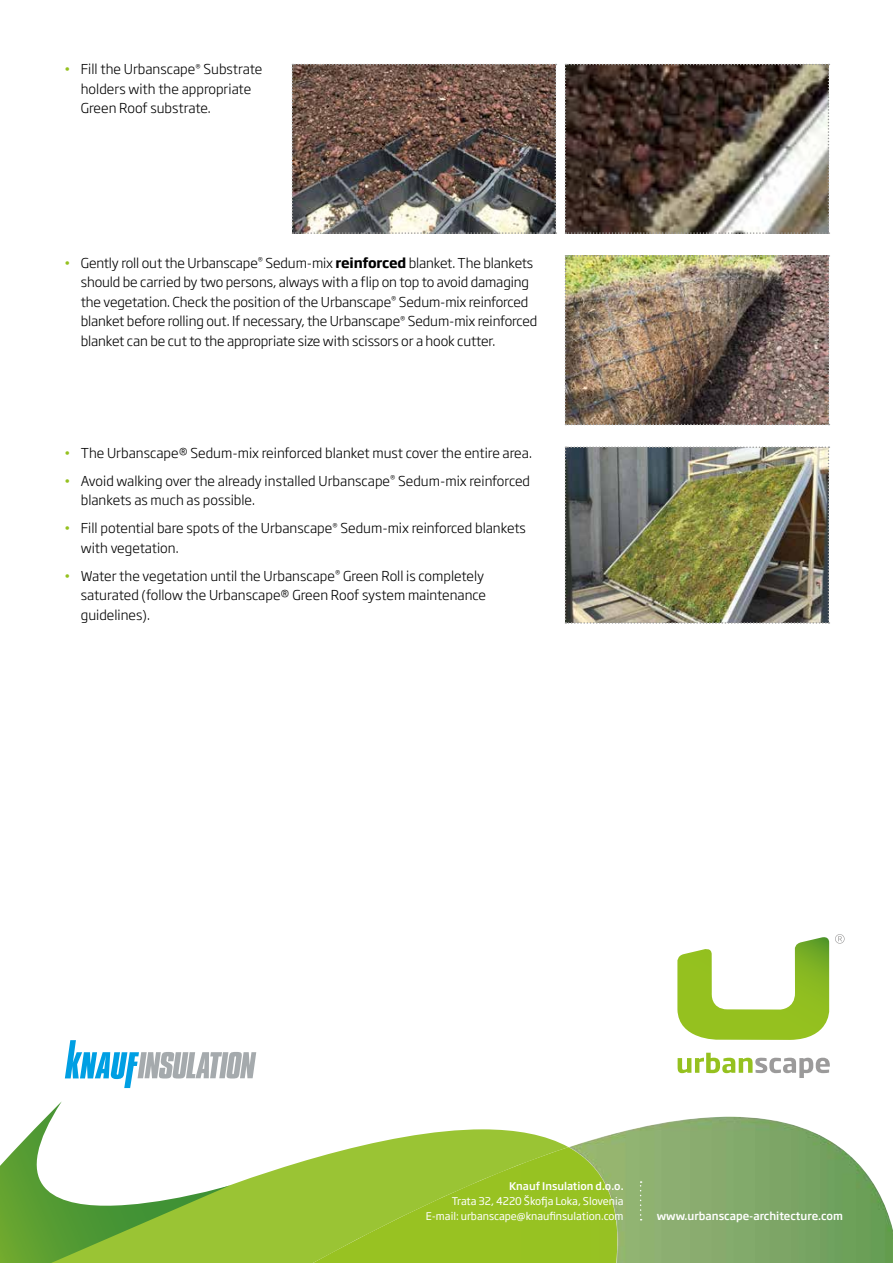
<style>
.page{position:relative;width:893px;height:1263px;background:#fff}
.page>*{position:absolute;margin:0;border:0;box-sizing:border-box;transform-origin:0 0}
.t1{font:300 13.5px/19.5px "Soho Gothic Pro";letter-spacing:-.01em;color:#000}
.t2{font:500 10.8px "Soho Gothic Pro";color:#fff}
.t3{font:10.5px/15px "Soho Gothic Pro";color:#fff;text-align:right}
.t4{font:500 10.5px "Soho Gothic Pro";color:#fff}
.s1{color:#95c11f}
.s2{font-weight:700}
</style>
<div class="page">
<img style="left:570px;top:1117px;width:323px;height:146px">
<svg style="left:230px;top:1129px;width:338px;height:134px;fill:#9ac434"></svg>
<svg style="left:313px;top:1147px;width:309px;height:116px;background:#99c22e"></svg>
<svg style="left:0;top:1101px;width:230px;height:162px"></svg>
<svg style="left:677px;top:937px;width:152px;height:103px"></svg>
<svg style="left:678px;top:1053px;width:152px;height:25px"></svg>
<svg style="left:835px;top:934px;width:10px;height:10px"></svg>
<svg style="left:65px;top:1040px;width:191px;height:48px"></svg>
<svg style="left:640px;top:1181px;width:2px;height:39px"></svg>
<img style="left:565px;top:255px;width:264px;height:170px">
<img style="left:565px;top:446px;width:264px;height:178px">
<svg style="left:565px;top:64px;width:264px;height:170px;background:#63574e"></svg>
<img style="left:292px;top:64px;width:264px;height:170px">
<p class="t1" style="left:81px;top:59px;width:183px;text-indent:-17px"><span class="s1">•</span> Fill the Urbanscape<sup>®</sup> Substrate holders with the appropriate<br>Green Roof substrate.</p>
<p class="t1" style="left:81px;top:252px;width:458px;text-indent:-17px"><span class="s1">•</span> Gently roll out the Urbanscape<sup>®</sup> Sedum-mix <span class="s2">reinforced</span> blanket. The blankets should be carried by two persons, always with a flip on top to avoid damaging the vegetation. Check the position of the Urbanscape<sup>®</sup> Sedum-mix reinforced blanket before rolling out. If necessary, the Urbanscape<sup>®</sup> Sedum-mix reinforced blanket can be cut to the appropriate size with scissors or a hook cutter.</p>
<p class="t1" style="left:64px;top:442px;width:470px"><span class="s1">•</span> The Urbanscape® Sedum-mix reinforced blanket must cover the entire area.</p>
<p class="t1" style="left:81px;top:470px;width:451px;text-indent:-17px"><span class="s1">•</span> Avoid walking over the already installed Urbanscape<sup>®</sup> Sedum-mix reinforced blankets as much as possible.</p>
<p class="t1" style="left:81px;top:518px;width:447px;text-indent:-17px"><span class="s1">•</span> Fill potential bare spots of the Urbanscape<sup>®</sup> Sedum-mix reinforced blankets with vegetation.</p>
<p class="t1" style="left:81px;top:565px;width:407px;text-indent:-17px"><span class="s1">•</span> Water the vegetation until the Urbanscape<sup>®</sup> Green Roll is completely saturated (follow the Urbanscape® Green Roof system maintenance guidelines).</p>
<p class="t4" style="left:509px;top:1178px;width:116px">Knauf Insulation d.o.o.</p>
<p class="t3" style="left:426px;top:1193px;width:199px">Trata 32, 4220 Škofja Loka, Slovenia<br>E-mail: urbanscape@knaufinsulation.com</p>
<p class="t2" style="left:657px;top:1208px;width:188px">www.urbanscape-architecture.com</p>
</div>
